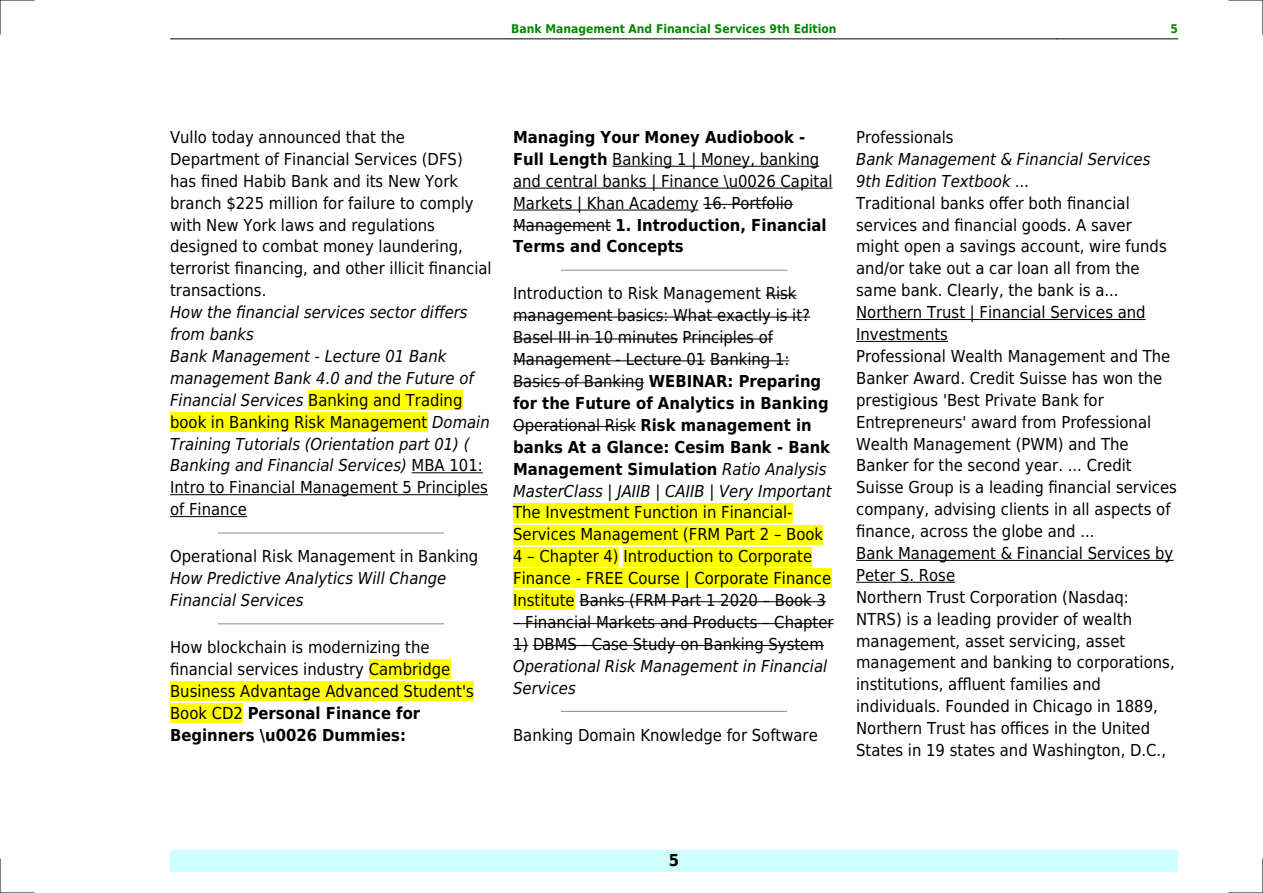
<style>
.page{position:relative;width:1263px;height:893px;background:#fff}
.page>*{position:absolute;margin:0;border:0;box-sizing:border-box;transform-origin:0 0}
.t1{font:16.5px/21.9px "DejaVu Sans Condensed";color:#000}
.t2{font:italic 16.5px/21.9px "DejaVu Sans Condensed";color:#000}
.t3{font:700 16.5px "DejaVu Sans Condensed";color:#000}
.t4{font:700 12px "DejaVu Sans Condensed";color:#080}
.s1{font-style:normal}
.s2{font-weight:700}
.s3{font-style:italic}
</style>
<div class="page">
<hr style="left:170px;top:39px;width:121px;height:1px;background:#000">
<hr style="left:291px;top:39px;width:766px;height:1px;background:#000">
<hr style="left:1057px;top:39px;width:121px;height:1px;background:#000">
<div style="left:170px;top:850px;width:1008px;height:22px;background:#cffffc"></div>
<div style="left:308px;top:390px;width:154px;height:20px;background:#ff0"></div>
<div style="left:170px;top:412px;width:257px;height:19px;background:#ff0"></div>
<hr style="left:412px;top:472px;width:71px;height:1px;background:#000">
<hr style="left:170px;top:494px;width:318px;height:1px;background:#000">
<hr style="left:170px;top:516px;width:77px;height:1px;background:#000">
<hr style="left:218px;top:532px;width:226px;height:2px;background:#999">
<hr style="left:218px;top:623px;width:226px;height:1px;background:#999">
<div style="left:369px;top:660px;width:81px;height:19px;background:#ff0"></div>
<div style="left:170px;top:681px;width:304px;height:20px;background:#ff0"></div>
<div style="left:170px;top:703px;width:73px;height:20px;background:#ff0"></div>
<hr style="left:612px;top:166px;width:207px;height:1px;background:#000">
<hr style="left:513px;top:188px;width:319px;height:1px;background:#000">
<hr style="left:513px;top:210px;width:185px;height:1px;background:#000">
<hr style="left:703px;top:204px;width:90px;height:1px;background:#000">
<hr style="left:513px;top:226px;width:98px;height:1px;background:#000">
<hr style="left:561px;top:270px;width:226px;height:1px;background:#999">
<hr style="left:766px;top:295px;width:30px;height:1px;background:#000">
<hr style="left:513px;top:317px;width:297px;height:1px;background:#000">
<hr style="left:513px;top:339px;width:165px;height:1px;background:#000">
<hr style="left:683px;top:339px;width:90px;height:1px;background:#000">
<hr style="left:513px;top:360px;width:192px;height:1px;background:#000">
<hr style="left:710px;top:360px;width:79px;height:1px;background:#000">
<hr style="left:513px;top:382px;width:131px;height:1px;background:#000">
<hr style="left:513px;top:426px;width:123px;height:1px;background:#000">
<div style="left:513px;top:503px;width:280px;height:19px;background:#ff0"></div>
<div style="left:513px;top:525px;width:310px;height:19px;background:#ff0"></div>
<div style="left:513px;top:547px;width:106px;height:19px;background:#ff0"></div>
<div style="left:623px;top:547px;width:189px;height:19px;background:#ff0"></div>
<div style="left:513px;top:569px;width:318px;height:19px;background:#ff0"></div>
<div style="left:513px;top:591px;width:62px;height:19px;background:#ff0"></div>
<hr style="left:579px;top:601px;width:247px;height:1px;background:#000">
<hr style="left:513px;top:623px;width:321px;height:1px;background:#000">
<svg style="left:513px;top:645px;width:15px;height:1px"></svg>
<hr style="left:533px;top:645px;width:291px;height:1px;background:#000">
<hr style="left:561px;top:711px;width:226px;height:1px;background:#999">
<hr style="left:856px;top:319px;width:290px;height:1px;background:#000">
<hr style="left:856px;top:341px;width:92px;height:1px;background:#000">
<hr style="left:856px;top:560px;width:317px;height:1px;background:#000">
<hr style="left:856px;top:582px;width:99px;height:1px;background:#000">
<hr style="left:0;top:0;width:34px;height:1px;background:#000">
<hr style="left:1229px;top:0;width:34px;height:1px;background:#000">
<hr style="left:0;top:892px;width:34px;height:1px;background:#000">
<hr style="left:1229px;top:892px;width:34px;height:1px;background:#000">
<hr style="left:0;top:0;width:1px;height:34px;background:#000">
<hr style="left:0;top:859px;width:1px;height:34px;background:#000">
<hr style="left:1262px;top:0;width:1px;height:34px;background:#000">
<hr style="left:1262px;top:859px;width:1px;height:34px;background:#000">
<p class="t4" style="left:511px;top:21px;width:327px">Bank Management And Financial Services 9th Edition</p>
<p class="t4" style="left:1170px;top:21px;width:9px">5</p>
<p class="t1" style="left:170px;top:126px;width:323px">Vullo today announced that the Department of Financial Services (DFS) has fined Habib Bank and its New York branch $225 million for failure to comply with New York laws and regulations designed to combat money laundering, terrorist financing, and other illicit financial transactions.</p>
<p class="t2" style="left:170px;top:301px;width:321px">How the financial services sector differs from banks<br>Bank Management - Lecture 01 Bank management Bank 4.0 and the Future of Financial Services <span class="s1">Banking and Trading book in Banking Risk Management</span> Domain Training Tutorials (Orientation part 01) ( Banking and Financial Services) <span class="s1">MBA 101:<br>Intro to Financial Management 5 Principles of Finance</span></p>
<p class="t1" style="left:170px;top:546px;width:310px">Operational Risk Management in Banking</p>
<p class="t2" style="left:170px;top:567px;width:278px">How Predictive Analytics Will Change<br>Financial Services</p>
<p class="t1" style="left:170px;top:636px;width:305px">How blockchain is modernizing the financial services industry Cambridge Business Advantage Advanced Student's Book CD2 <span class="s2">Personal Finance for Beginners \u0026 Dummies:</span></p>
<p class="t1" style="left:513px;top:126px;width:321px"><span class="s2">Managing Your Money Audiobook - Full Length</span> Banking 1 | Money, banking and central banks | Finance \u0026 Capital Markets | Khan Academy 16. Portfolio Management <span class="s2">1. Introduction, Financial Terms and Concepts</span></p>
<p class="t1" style="left:513px;top:283px;width:320px">Introduction to Risk Management Risk management basics: What exactly is it?<br>Basel III in 10 minutes Principles of Management - Lecture 01 Banking 1:<br>Basics of Banking <span class="s2">WEBINAR: Preparing for the Future of Analytics in Banking </span>Operational Risk <span class="s2">Risk management in banks At a Glance: Cesim Bank - Bank Management Simulation</span> <span class="s3">Ratio Analysis MasterClass | JAIIB | CAIIB | Very Important</span></p>
<p class="t1" style="left:513px;top:502px;width:281px">The Investment Function in Financial-</p>
<p class="t1" style="left:513px;top:524px;width:311px">Services Management (FRM Part 2 Book</p>
<p class="t1" style="left:513px;top:546px;width:301px">4 Chapter 4) Introduction to Corporate</p>
<p class="t1" style="left:513px;top:567px;width:320px">Finance - FREE Course | Corporate Finance</p>
<p class="t1" style="left:513px;top:589px;width:314px">Institute Banks (FRM Part 1 2020 Book 3</p>
<p class="t1" style="left:525px;top:611px;width:310px">Financial Markets and Products Chapter</p>
<p class="t1" style="left:513px;top:633px;width:312px">1) DBMS - Case Study on Banking System</p>
<p class="t2" style="left:513px;top:655px;width:316px">Operational Risk Management in Financial<br>Services</p>
<p class="t1" style="left:513px;top:724px;width:306px">Banking Domain Knowledge for Software</p>
<p class="t1" style="left:856px;top:126px;width:99px">Professionals</p>
<p class="t2" style="left:856px;top:148px;width:296px">Bank Management &amp; Financial Services<br>9th Edition Textbook ...</p>
<p class="t1" style="left:856px;top:192px;width:322px">Traditional banks offer both financial services and financial goods. A saver might open a savings account, wire funds and/or take out a car loan all from the same bank. Clearly, the bank is a...<br>Northern Trust | Financial Services and Investments<br>Professional Wealth Management and The Banker Award. Credit Suisse has won the prestigious 'Best Private Bank for Entrepreneurs' award from Professional Wealth Management (PWM) and The Banker for the second year. ... Credit Suisse Group is a leading financial services company, advising clients in all aspects of finance, across the globe and ...<br>Bank Management &amp; Financial Services by Peter S. Rose<br>Northern Trust Corporation (Nasdaq:<br>NTRS) is a leading provider of wealth management, asset servicing, asset management and banking to corporations, institutions, affluent families and individuals. Founded in Chicago in 1889, Northern Trust has offices in the United States in 19 states and Washington, D.C.,</p>
<p class="t3" style="left:669px;top:851px;width:12px">5</p>
</div>
